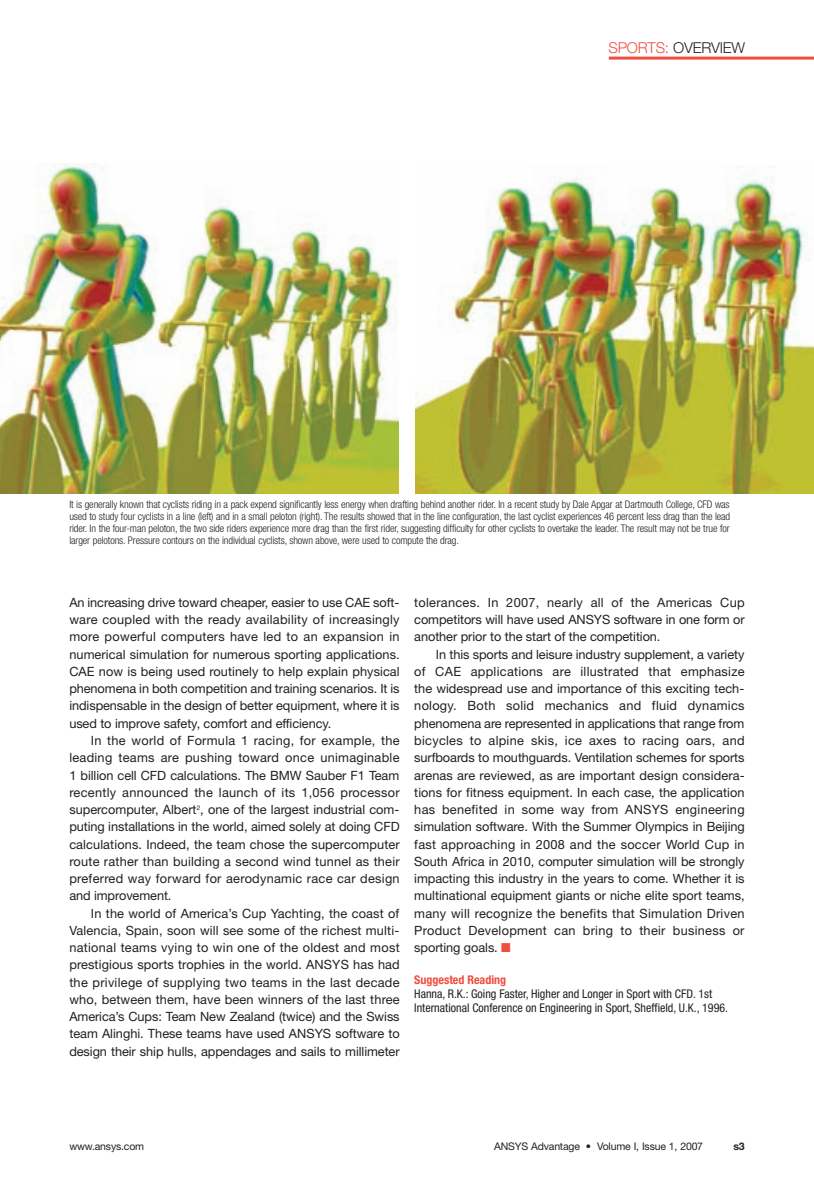
<style>
.page{position:relative;width:814px;height:1179px;background:#fff}
.page>*{position:absolute;margin:0;border:0;box-sizing:border-box;transform-origin:0 0}
.t1{font:300 15px "Helvetica Neue";letter-spacing:-.015em;color:#231f20}
.t2{font:12.75px/17.2px "Helvetica Neue";letter-spacing:-.005em;color:#231f20;text-align:justify}
.t3{font:condensed 12px/14px "Helvetica Neue";color:#231f20}
.t4{font:700 condensed 12px "Helvetica Neue";color:#ef4d40}
.t5{font:300 condensed 10.5px/12px "Helvetica Neue";letter-spacing:-.01em;color:#231f20;text-align:justify}
.t6{font:10.5px "Helvetica Neue";letter-spacing:-.015em;color:#231f20}
.t7{font:700 10.5px "Helvetica Neue";color:#231f20}
.s1{color:#ef4d40}
</style>
<div class="page">
<img style="left:0;top:56px;width:814px;height:438px">
<p class="t1" style="left:608px;top:42px;width:138px"><span class="s1">SPORTS:</span> OVERVIEW</p>
<p class="t5" style="left:69px;top:499px;width:662px">It is generally known that cyclists riding in a pack expend significantly less energy when drafting behind another rider. In a recent study by Dale Apgar at Dartmouth College, CFD was used to study four cyclists in a line (left) and in a small peloton (right). The results showed that in the line configuration, the last cyclist experiences 46 percent less drag than the lead rider. In the four-man peloton, the two side riders experience more drag than the first rider, suggesting difficulty for other cyclists to overtake the leader. The result may not be true for larger pelotons. Pressure contours on the individual cyclists, shown above, were used to compute the drag.</p>
<p class="t2" style="left:69px;top:594px;width:332px">An increasing drive toward cheaper, easier to use CAE soft&shy;ware coupled with the ready availability of increasingly more powerful computers have led to an expansion in numerical simulation for numerous sporting applications.<br>CAE now is being used routinely to help explain physical phenomena in both competition and training scenarios. It is indispensable in the design of better equipment, where it is used to improve safety, comfort and efficiency.</p>
<p class="t2" style="left:69px;top:732px;width:332px;text-indent:22px">In the world of Formula 1 racing, for example, the leading teams are pushing toward once unimaginable 1 billion cell CFD calculations. The BMW Sauber F1 Team recently announced the launch of its 1,056 processor supercomputer, Albert<sup>2</sup>, one of the largest industrial com&shy;puting installations in the world, aimed solely at doing CFD calculations. Indeed, the team chose the supercomputer route rather than building a second wind tunnel as their preferred way forward for aerodynamic race car design and improvement.</p>
<p class="t2" style="left:69px;top:905px;width:332px;text-indent:22px">In the world of America’s Cup Yachting, the coast of Valencia, Spain, soon will see some of the richest multi&shy;national teams vying to win one of the oldest and most prestigious sports trophies in the world. ANSYS has had the privilege of supplying two teams in the last decade who, between them, have been winners of the last three America’s Cups: Team New Zealand (twice) and the Swiss team Alinghi. These teams have used ANSYS software to design their ship hulls, appendages and sails to millimeter</p>
<p class="t2" style="left:414px;top:595px;width:332px">tolerances. In 2007, nearly all of the Americas Cup competitors will have used ANSYS software in one form or another prior to the start of the competition.</p>
<p class="t2" style="left:414px;top:646px;width:332px;text-indent:22px">In this sports and leisure industry supplement, a variety of CAE applications are illustrated that emphasize the widespread use and importance of this exciting tech&shy;nology. Both solid mechanics and fluid dynamics phenomena are represented in applications that range from bicycles to alpine skis, ice axes to racing oars, and surfboards to mouthguards. Ventilation schemes for sports arenas are reviewed, as are important design considera&shy;tions for fitness equipment. In each case, the application has benefited in some way from ANSYS engineering simulation software. With the Summer Olympics in Beijing fast approaching in 2008 and the soccer World Cup in South Africa in 2010, computer simulation will be strongly impacting this industry in the years to come. Whether it is multinational equipment giants or niche elite sport teams, many will recognize the benefits that Simulation Driven Product Development can bring to their business or sporting goals. <span class="s1">■</span></p>
<p class="t4" style="left:414px;top:975px;width:93px">Suggested Reading</p>
<p class="t3" style="left:414px;top:987px;width:315px">Hanna, R.K.: Going Faster, Higher and Longer in Sport with CFD. 1st<br>International Conference on Engineering in Sport, Sheffield, U.K., 1996.</p>
<p class="t6" style="left:69px;top:1142px;width:76px">www.ansys.com</p>
<p class="t6" style="left:494px;top:1142px;width:210px">ANSYS Advantage • Volume I, Issue 1, 2007</p>
<p class="t7" style="left:733px;top:1142px;width:13px">s3</p>
</div>
